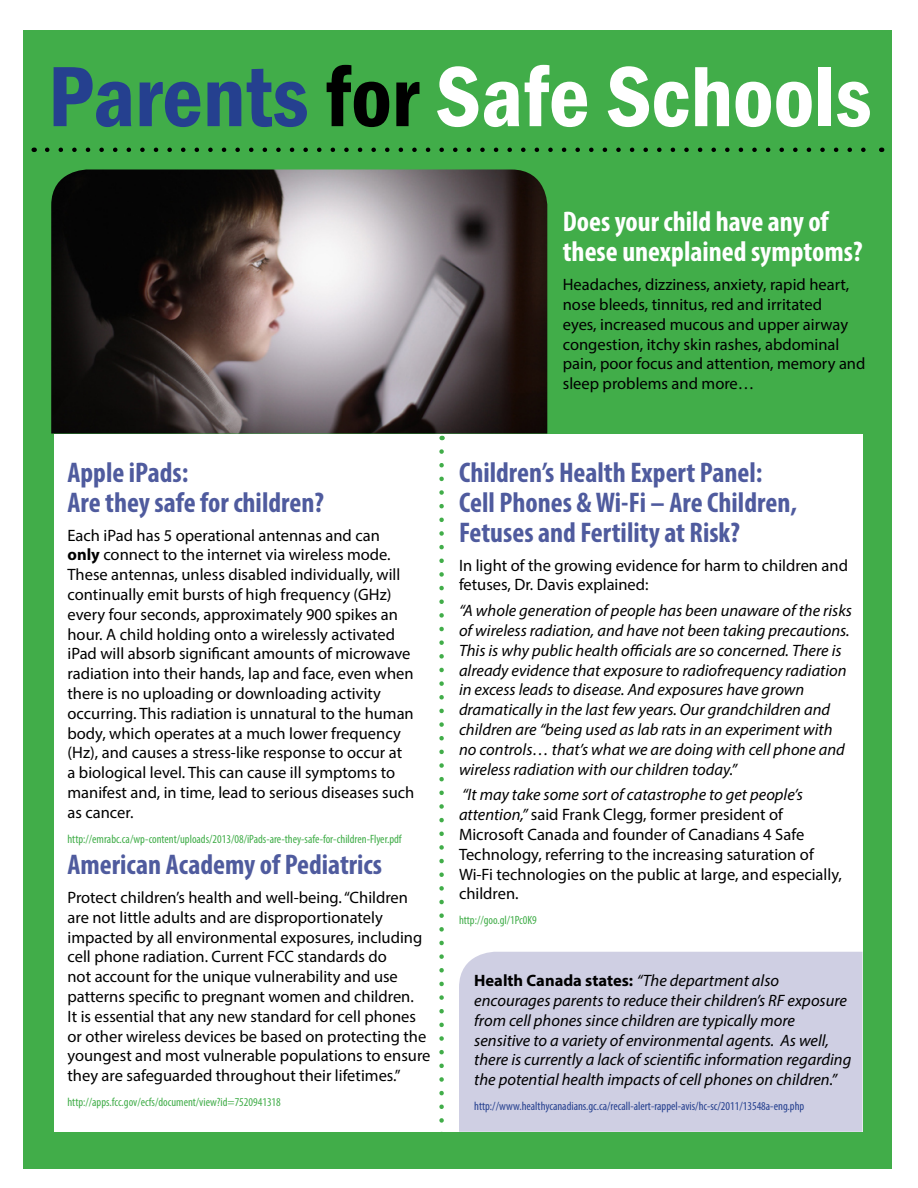
<style>
.page{position:relative;width:918px;height:1188px;background:#fff}
.page>*{position:absolute;margin:0;border:0;box-sizing:border-box;transform-origin:0 0}
.t1{font:600 condensed 88.5px "Franklin Gothic";color:#fff}
.t2{font:700 condensed 28.5px/30px "Myriad Pro";color:#4f5b9e}
.t3{font:700 condensed 28.5px/30px "Myriad Pro";color:#fff}
.t4{font:16.5px/19.8px "Myriad Pro";color:#000}
.t5{font:italic 16.5px/19.8px "Myriad Pro";color:#000}
.t6{font:condensed 12px "Myriad Pro";color:#41ad49}
.t7{font:condensed 12px "Myriad Pro";color:#25408f}
.s1{color:#25408f}
.s2{color:#000}
.s3{font-weight:700}
.s4{font-style:italic}
.s5{font-weight:700;font-style:normal}
</style>
<div class="page">
<div style="left:24px;top:30px;width:868px;height:1139px;background:#41ad49"></div>
<div style="left:55px;top:434px;width:808px;height:698px;background:#fff"></div>
<img style="left:51px;top:170px;width:496px;height:264px">
<svg style="left:439px;top:452px;width:5px;height:680px"></svg>
<div style="left:459px;top:952px;width:403px;height:180px;background:#cfcfe3"></div>
<svg style="left:47px;top:148px;width:819px;height:4px"></svg>
<h1 class="t1" style="left:48px;top:37px;width:825px"><span class="s1">Parents</span> <span class="s2">for</span> Safe Schools</h1>
<h2 class="t2" style="left:68px;top:457px;width:258px">Apple iPads:<br>Are they safe for children?</h2>
<p class="t4" style="left:68px;top:525px;width:348px">Each iPad has 5 operational antennas and can <span class="s3">only</span> connect to the internet via wireless mode.<br>These antennas, unless disabled individually, will continually emit bursts of high frequency (GHz) every four seconds, approximately 900 spikes an hour. A child holding onto a wirelessly activated iPad will absorb significant amounts of microwave radiation into their hands, lap and face, even when there is no uploading or downloading activity occurring. This radiation is unnatural to the human body, which operates at a much lower frequency (Hz), and causes a stress-like response to occur at<br>a biological level. This can cause ill symptoms to manifest and, in time, lead to serious diseases such as cancer.</p>
<p class="t6" style="left:68px;top:832px;width:336px">http://emrabc.ca/wp-content/uploads/2013/08/iPads-are-they-safe-for-children-Flyer.pdf</p>
<h2 class="t2" style="left:68px;top:849px;width:316px">American Academy of Pediatrics</h2>
<p class="t4" style="left:68px;top:887px;width:365px">Protect children’s health and well-being. “Children are not little adults and are disproportionately impacted by all environmental exposures, including cell phone radiation. Current FCC standards do<br>not account for the unique vulnerability and use patterns specific to pregnant women and children.<br>It is essential that any new standard for cell phones or other wireless devices be based on protecting the youngest and most vulnerable populations to ensure they are safeguarded throughout their lifetimes.”</p>
<p class="t6" style="left:68px;top:1095px;width:215px">http://apps.fcc.gov/ecfs/document/view?id=7520941318</p>
<h2 class="t3" style="left:563px;top:206px;width:301px">Does your child have any of these unexplained symptoms?</h2>
<p class="t4" style="left:563px;top:274px;width:304px">Headaches, dizziness, anxiety, rapid heart, nose bleeds, tinnitus, red and irritated<br>eyes, increased mucous and upper airway congestion, itchy skin rashes, abdominal pain, poor focus and attention, memory and sleep problems and more…</p>
<h2 class="t2" style="left:459px;top:457px;width:340px">Children’s Health Expert Panel:<br>Cell Phones &amp; Wi-Fi – Are Children,<br>Fetuses and Fertility at Risk?</h2>
<p class="t4" style="left:459px;top:555px;width:391px">In light of the growing evidence for harm to children and fetuses, Dr. Davis explained:</p>
<p class="t5" style="left:459px;top:601px;width:395px">“A whole generation of people has been unaware of the risks of wireless radiation, and have not been taking precautions.<br>This is why public health officials are so concerned. There is already evidence that exposure to radiofrequency radiation in excess leads to disease. And exposures have grown dramatically in the last few years. Our grandchildren and children are “being used as lab rats in an experiment with no controls… that’s what we are doing with cell phone and wireless radiation with our children today.”</p>
<p class="t4" style="left:459px;top:785px;width:384px"><span class="s4">“It may take some sort of catastrophe to get people’s attention,”</span> said Frank Clegg, former president of Microsoft Canada and founder of Canadians 4 Safe Technology, referring to the increasing saturation of Wi-Fi technologies on the public at large, and especially, children.</p>
<p class="t6" style="left:459px;top:913px;width:79px">http://goo.gl/1Pc0K9</p>
<p class="t5" style="left:474px;top:970px;width:379px"><span class="s5">Health Canada states:</span> “The department also encourages parents to reduce their children’s RF exposure from cell phones since children are typically more sensitive to a variety of environmental agents. As well, there is currently a lack of scientific information regarding the potential health impacts of cell phones on children.”</p>
<p class="t7" style="left:474px;top:1099px;width:332px">http://www.healthycanadians.gc.ca/recall-alert-rappel-avis/hc-sc/2011/13548a-eng.php</p>
</div>
